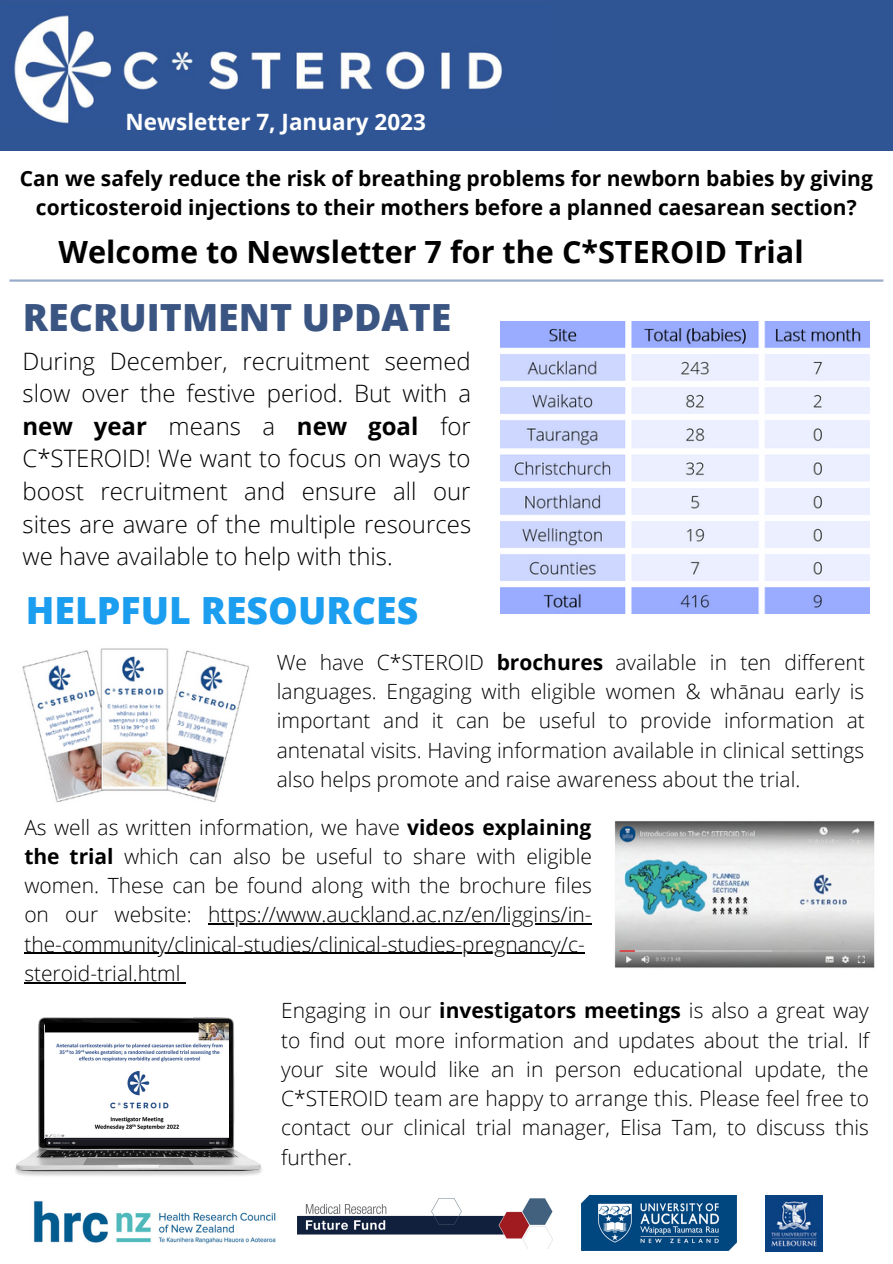
<style>
.page{position:relative;width:893px;height:1264px;background:#fff}
.page>*{position:absolute;margin:0;border:0;box-sizing:border-box;transform-origin:0 0}
.t1{font:800 37.5px "Open Sans";color:#3b5583}
.t2{font:800 37.5px "Open Sans";color:#1b9df0}
.t3{font:700 30.6px "Open Sans";color:#000}
.t4{font:300 24px/32.5px "Open Sans";color:#000;text-align:justify}
.t5{font:700 22.5px "Open Sans";color:#fff}
.t6{font:300 21px/29.2px "Open Sans";color:#000;text-align:justify}
.t7{font:700 21px/29.2px "Open Sans";color:#000;text-align:center}
.s1{font-weight:700}
</style>
<div class="page">
<div style="left:0;top:0;width:892px;height:151px;background:#2f5595"></div>
<img style="left:13px;top:15px;width:489px;height:110px">
<img style="left:298px;top:1198px;width:254px;height:49px">
<img style="left:33px;top:1200px;width:243px;height:44px">
<img style="left:582px;top:1195px;width:154px;height:55px">
<img style="left:765px;top:1195px;width:57px;height:56px">
<hr style="left:9px;top:279px;width:874px;height:3px;background:#9aacca">
<img style="left:22px;top:648px;width:227px;height:155px">
<img style="left:15px;top:1017px;width:247px;height:159px">
<img style="left:45px;top:1023px;width:183px;height:123px">
<img style="left:614px;top:821px;width:261px;height:147px">
<img style="left:500px;top:321px;width:369px;height:292px">
<hr style="left:208px;top:923px;width:383px;height:1px;background:#000">
<hr style="left:24px;top:952px;width:560px;height:1px;background:#000">
<hr style="left:24px;top:982px;width:156px;height:1px;background:#000">
<p class="t5" style="left:125px;top:105px;width:302px">Newsletter 7, January 2023</p>
<p class="t7" style="left:20px;top:163px;width:854px">Can we safely reduce the risk of breathing problems for newborn babies by giving corticosteroid injections to their mothers before a planned caesarean section?</p>
<h2 class="t3" style="left:59px;top:231px;width:746px">Welcome to Newsletter 7 for the C*STEROID Trial</h2>
<h1 class="t1" style="left:23px;top:291px;width:430px">RECRUITMENT UPDATE</h1>
<p class="t4" style="left:22px;top:344px;width:450px">During December, recruitment seemed slow over the festive period. But with a <span class="s1">new year</span> means a <span class="s1">new goal</span> for C*STEROID! We want to focus on ways to boost recruitment and ensure all our sites are aware of the multiple resources we have available to help with this.</p>
<h1 class="t2" style="left:26px;top:583px;width:394px">HELPFUL RESOURCES</h1>
<p class="t6" style="left:277px;top:647px;width:589px">We have C*STEROID <span class="s1">brochures</span> available in ten different languages. Engaging with eligible women &amp; whānau early is important and it can be useful to provide information at antenatal visits. Having information available in clinical settings also helps promote and raise awareness about the trial.</p>
<p class="t6" style="left:24px;top:811px;width:569px;text-align:left">As well as written information, we have <span class="s1">videos explaining the trial</span> which can also be useful to share with eligible women. These can be found along with the brochure files on our website: https://www.auckland.ac.nz/en/liggins/in&shy;the-community/clinical-studies/clinical-studies-pregnancy/c&shy;steroid-trial.html</p>
<p class="t6" style="left:281px;top:995px;width:589px">Engaging in our <span class="s1">investigators meetings</span> is also a great way to find out more information and updates about the trial. If your site would like an in person educational update, the C*STEROID team are happy to arrange this. Please feel free to contact our clinical trial manager, Elisa Tam, to discuss this further.</p>
</div>
